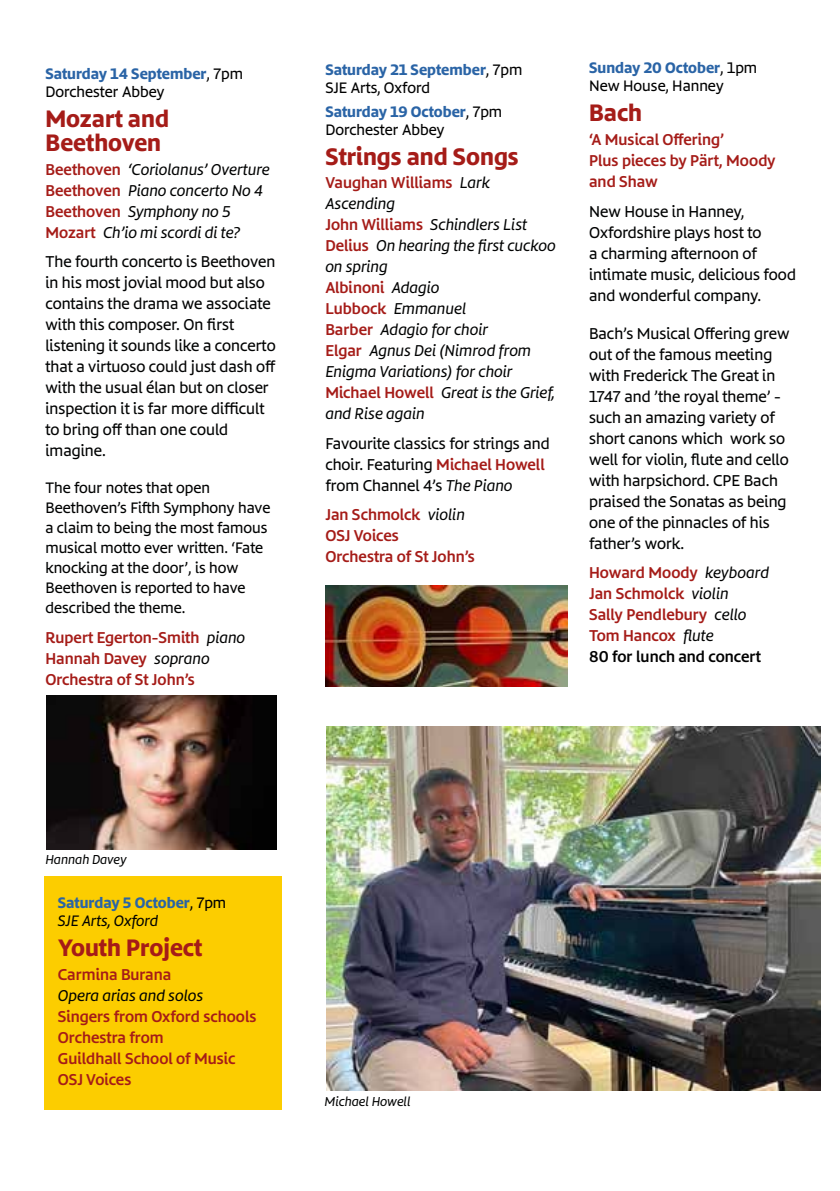
<style>
.page{position:relative;width:840px;height:1191px;background:#fff}
.page>*{position:absolute;margin:0;border:0;box-sizing:border-box;transform-origin:0 0}
.t1{font:700 22px/24px "Bommer Sans";color:#a51c18}
.t2{font:14.4px/21px "Bommer Sans";color:#010202}
.t3{font:italic 14.4px/21px "Bommer Sans";color:#010202}
.t4{font:600 14.4px/21px "Bommer Sans";color:#a51c18}
.t5{font:14px/20px "Bommer Sans";color:#010202}
.t6{font:700 14px/18px "Bommer Sans";color:#2a64a6}
.t7{font:14px/18px "Bommer Sans";color:#000}
.t8{font:italic 12px "Bommer Sans";color:#010202}
.s1{font-weight:400;color:#000}
.s2{font-weight:600;font-style:normal;color:#a51c18}
.s3{font-weight:400;font-style:italic;color:#010202}
.s4{font-weight:700;color:#2a64a6}
.s5{font-weight:600;color:#a51c18}
.s6{font-style:italic}
.s7{color:#000}
</style>
<div class="page">
<div style="left:44px;top:876px;width:237px;height:233px;background:#fccd00"></div>
<img style="left:327px;top:726px;width:493px;height:364px">
<img style="left:325px;top:586px;width:242px;height:101px">
<img style="left:46px;top:696px;width:231px;height:153px">
<p class="t6" style="left:45px;top:65px;width:199px">Saturday 14 September<span class="s1">, 7pm<br>Dorchester Abbey</span></p>
<h1 class="t1" style="left:45px;top:106px;width:125px">Mozart and<br>Beethoven</h1>
<p class="t3" style="left:45px;top:159px;width:226px"><span class="s2">Beethoven</span> ‘Coriolanus’ Overture<br><span class="s2">Beethoven</span> Piano concerto No 4<br><span class="s2">Beethoven</span> Symphony no 5<br><span class="s2">Mozart</span> Ch’io mi scordi di te?</p>
<p class="t2" style="left:45px;top:251px;width:232px">The fourth concerto is Beethoven in his most jovial mood but also contains the drama we associate with this composer. On first listening it sounds like a concerto that a virtuoso could just dash off with the usual élan but on closer inspection it is far more difficult to bring off than one could imagine.</p>
<p class="t5" style="left:45px;top:478px;width:226px">The four notes that open<br>Beethoven’s Fifth Symphony have a claim to being the most famous musical motto ever written. ‘Fate knocking at the door’, is how<br>Beethoven is reported to have described the theme.</p>
<p class="t4" style="left:45px;top:627px;width:201px">Rupert Egerton-Smith <span class="s3">piano<br></span>Hannah Davey <span class="s3">soprano<br></span>Orchestra of St John’s</p>
<p class="t6" style="left:325px;top:61px;width:198px">Saturday 21 September<span class="s1">, 7pm<br>SJE Arts, Oxford</span></p>
<p class="t7" style="left:325px;top:103px;width:178px"><span class="s4">Saturday 19 October</span>, 7pm<br>Dorchester Abbey</p>
<h1 class="t1" style="left:325px;top:144px;width:195px">Strings and Songs</h1>
<p class="t3" style="left:325px;top:172px;width:232px"><span class="s2">Vaughan Williams</span> Lark<br>Ascending<br><span class="s2">John Williams</span> Schindlers List<br><span class="s2">Delius</span> On hearing the first cuckoo on spring<br><span class="s2">Albinoni</span> Adagio<br><span class="s2">Lubbock</span> Emmanuel<br><span class="s2">Barber</span> Adagio for choir<br><span class="s2">Elgar</span> Agnus Dei (Nimrod from<br>Enigma Variations) for choir<br><span class="s2">Michael Howell</span> Great is the Grief, and Rise again</p>
<p class="t2" style="left:325px;top:433px;width:226px">Favourite classics for strings and choir. Featuring <span class="s5">Michael Howell </span>from Channel 4’s <span class="s6">The Piano</span></p>
<p class="t4" style="left:325px;top:504px;width:151px">Jan Schmolck <span class="s3">violin<br></span>OSJ Voices<br>Orchestra of St John’s</p>
<p class="t7" style="left:588px;top:59px;width:169px"><span class="s4">Sunday 20 October</span>, 1pm<br>New House, Hanney</p>
<h1 class="t1" style="left:588px;top:101px;width:54px">Bach</h1>
<p class="t4" style="left:588px;top:129px;width:188px">‘A Musical Offering’<br>Plus pieces by Pärt, Moody and Shaw</p>
<p class="t2" style="left:588px;top:201px;width:208px">New House in Hanney,<br>Oxfordshire plays host to<br>a charming afternoon of intimate music, delicious food and wonderful company.</p>
<p class="t2" style="left:588px;top:323px;width:202px">Bach’s Musical Offering grew out of the famous meeting with Frederick The Great in<br>1747 and ’the royal theme’ - such an amazing variety of short canons which work so well for violin, flute and cello with harpsichord. CPE Bach praised the Sonatas as being one of the pinnacles of his father’s work.</p>
<p class="t4" style="left:588px;top:562px;width:181px">Howard Moody <span class="s3">keyboard<br></span>Jan Schmolck <span class="s3">violin<br></span>Sally Pendlebury <span class="s3">cello<br></span>Tom Hancox <span class="s3">flute<br></span><span class="s7">80 for lunch and concert</span></p>
<p class="t8" style="left:45px;top:850px;width:83px">Hannah Davey</p>
<p class="t6" style="left:58px;top:893px;width:170px">Saturday 5 October<span class="s1">, 7pm<br></span><span class="s3">SJE Arts, Oxford</span></p>
<h1 class="t1" style="left:58px;top:935px;width:146px">Youth Project</h1>
<p class="t4" style="left:58px;top:963px;width:115px">Carmina Burana</p>
<p class="t3" style="left:58px;top:984px;width:147px">Opera arias and solos</p>
<p class="t4" style="left:58px;top:1005px;width:200px">Singers from Oxford schools<br>Orchestra from<br>Guildhall School of Music<br>OSJ Voices</p>
<p class="t8" style="left:324px;top:1092px;width:87px">Michael Howell</p>
</div>
